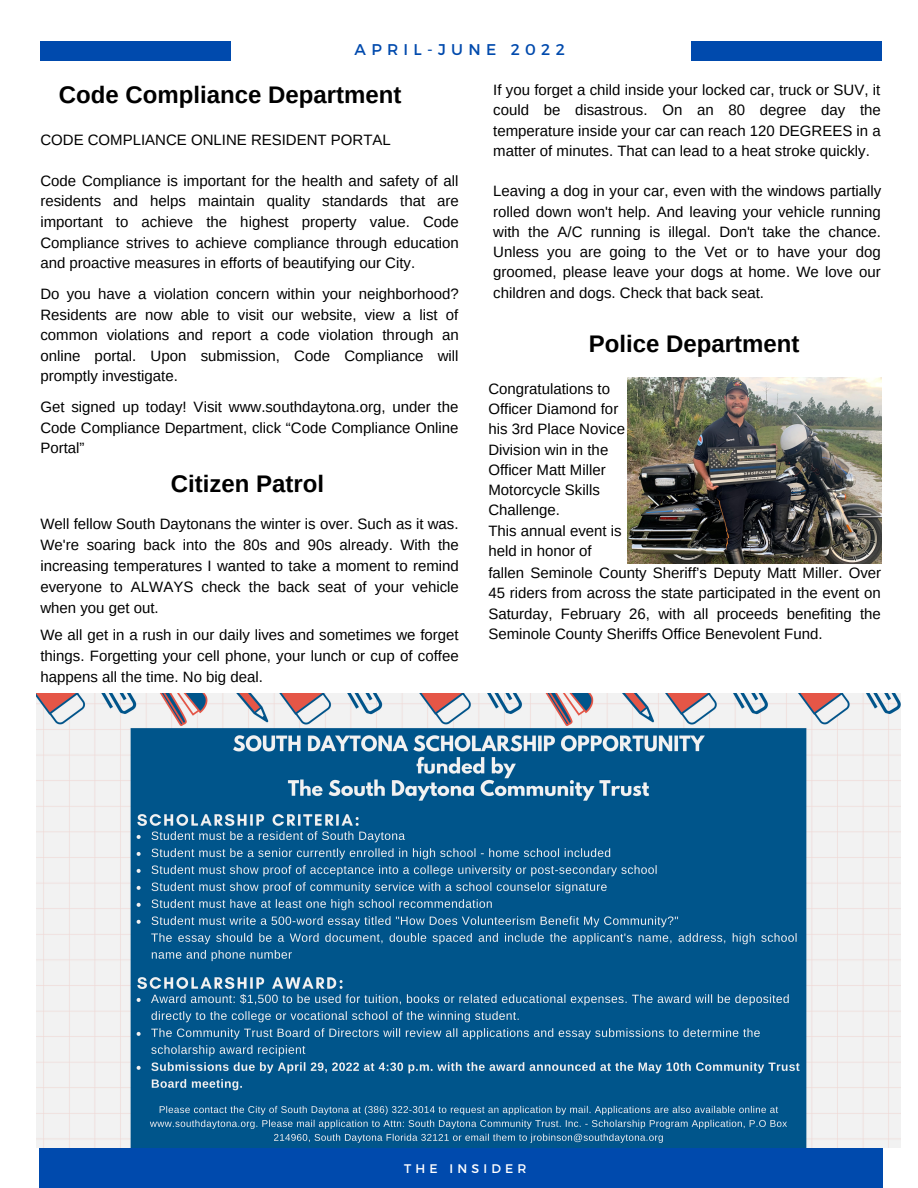
<style>
.page{position:relative;width:918px;height:1188px;background:#fff}
.page>*{position:absolute;margin:0;border:0;box-sizing:border-box;transform-origin:0 0}
.t1{font:700 24px "Arimo";color:#000}
.t2{font:15.6px "Montserrat";letter-spacing:.34em;color:#004aad}
.t3{font:15px/20.2px "Arimo";color:#000;text-align:justify}
.t4{font:12.45px "Montserrat";letter-spacing:.34em;color:#fff}
</style>
<div class="page">
<div style="left:39px;top:1148px;width:844px;height:40px;background:#004aad"></div>
<div style="left:40px;top:41px;width:190px;height:19px;background:#004aad"></div>
<div style="left:692px;top:41px;width:190px;height:19px;background:#004aad"></div>
<img style="left:36px;top:694px;width:864px;height:454px">
<img style="left:627px;top:378px;width:255px;height:185px">
<p class="t2" style="left:355px;top:39px;width:212px">APRIL-JUNE 2022</p>
<p class="t1" style="left:59px;top:82px;width:344px">Code Compliance Department</p>
<p class="t3" style="left:40px;top:129px;width:352px">CODE COMPLIANCE ONLINE RESIDENT PORTAL</p>
<p class="t3" style="left:40px;top:170px;width:420px">Code Compliance is important for the health and safety of all residents and helps maintain quality standards that are important to achieve the highest property value. Code Compliance strives to achieve compliance through education and proactive measures in efforts of beautifying our City.</p>
<p class="t3" style="left:40px;top:284px;width:420px">Do you have a violation concern within your neighborhood?<br>Residents are now able to visit our website, view a list of common violations and report a code violation through an online portal. Upon submission, Code Compliance will promptly investigate.</p>
<p class="t3" style="left:40px;top:397px;width:420px">Get signed up today! Visit www.southdaytona.org, under the Code Compliance Department, click “Code Compliance Online Portal”</p>
<p class="t1" style="left:171px;top:470px;width:155px">Citizen Patrol</p>
<p class="t3" style="left:40px;top:513px;width:420px;line-height:21px">Well fellow South Daytonans the winter is over. Such as it was.<br>We're soaring back into the 80s and 90s already. With the increasing temperatures I wanted to take a moment to remind everyone to ALWAYS check the back seat of your vehicle when you get out.</p>
<p class="t3" style="left:40px;top:624px;width:420px;line-height:21px">We all get in a rush in our daily lives and sometimes we forget things. Forgetting your cell phone, your lunch or cup of coffee happens all the time. No big deal.</p>
<p class="t3" style="left:493px;top:80px;width:389px">If you forget a child inside your locked car, truck or SUV, it could be disastrous. On an 80 degree day the temperature inside your car can reach 120 DEGREES in a matter of minutes. That can lead to a heat stroke quickly.</p>
<p class="t3" style="left:493px;top:181px;width:390px">Leaving a dog in your car, even with the windows partially rolled down won't help. And leaving your vehicle running with the A/C running is illegal. Don't take the chance.<br>Unless you are going to the Vet or to have your dog groomed, please leave your dogs at home. We love our children and dogs. Check that back seat.</p>
<p class="t1" style="left:589px;top:331px;width:212px">Police Department</p>
<p class="t3" style="left:488px;top:379px;width:138px;text-align:left">Congratulations to<br>Officer Diamond for his 3rd Place Novice<br>Division win in the<br>Officer Matt Miller<br>Motorcycle Skills<br>Challenge.</p>
<p class="t3" style="left:488px;top:520px;width:135px">This annual event is held in honor of</p>
<p class="t3" style="left:488px;top:563px;width:394px">fallen Seminole County Sheriff’s Deputy Matt Miller. Over 45 riders from across the state participated in the event on Saturday, February 26, with all proceeds benefiting the Seminole County Sheriffs Office Benevolent Fund.</p>
<p class="t4" style="left:404px;top:1160px;width:124px">THE INSIDER</p>
</div>
